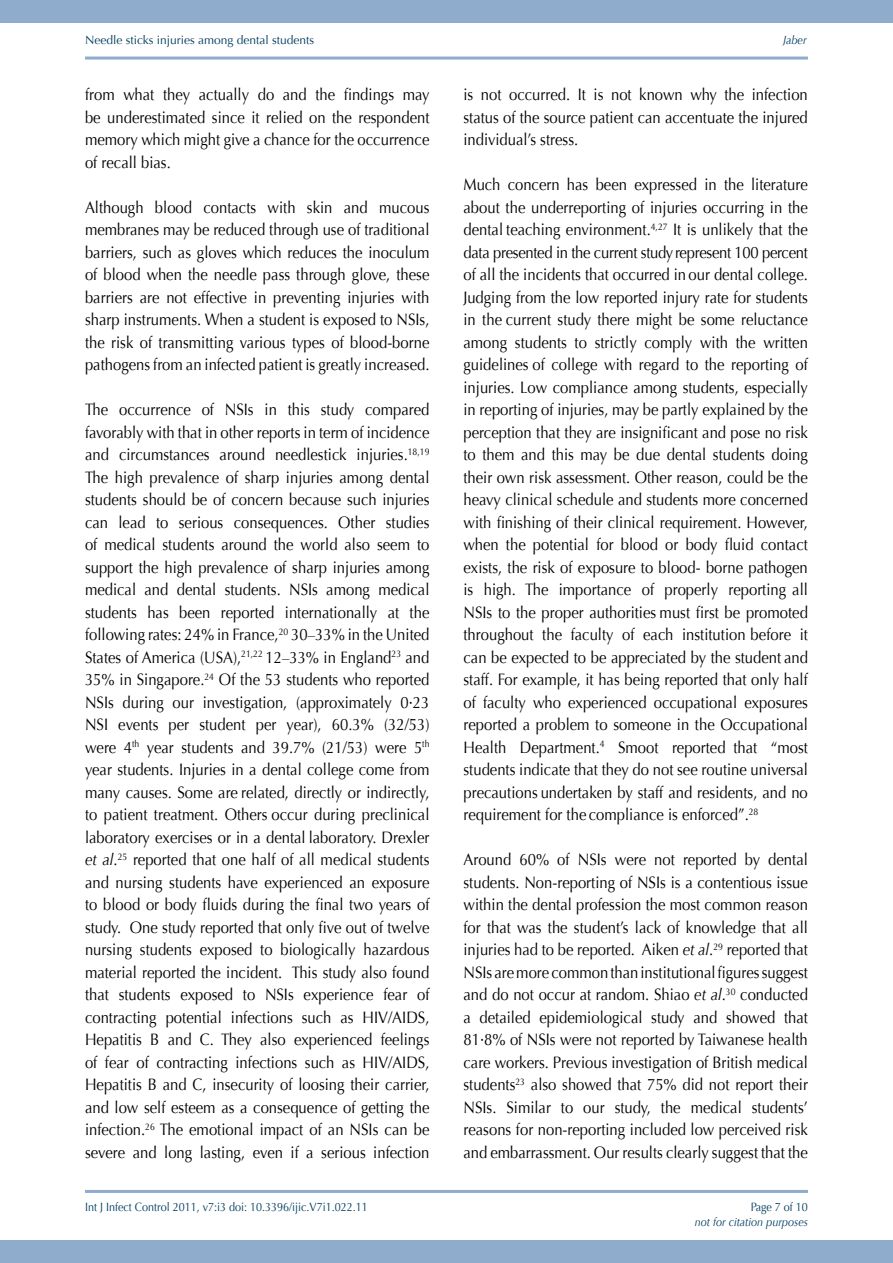
<style>
.page{position:relative;width:893px;height:1263px;background:#fff}
.page>*{position:absolute;margin:0;border:0;box-sizing:border-box;transform-origin:0 0}
.t1{font:16.5px/22.5px "Optima";color:#000;text-align:justify;scale:.9 1}
.t2{font:12px "Optima";color:#003e61;scale:.9 1}
.t3{font:12px "Optima";color:#003e61}
.t4{font:italic 12px "Optima";color:#003e61;scale:.9 1}
.s1{font-style:italic}
</style>
<div class="page">
<div style="left:0;top:0;width:893px;height:23px;background:#8faccd"></div>
<div style="left:0;top:1240px;width:893px;height:23px;background:#8faccd"></div>
<hr style="left:85px;top:1190px;width:723px;height:3px;background:#8faccd">
<hr style="left:85px;top:57px;width:723px;height:3px;background:#8faccd">
<p class="t3" style="left:85px;top:33px;width:231px">Needle sticks injuries among dental students</p>
<p class="t4" style="left:783px;top:33px;width:28px">Jaber</p>
<p class="t1" style="left:85px;top:84px;width:384px">from what they actually do and the findings may be underestimated since it relied on the respondent memory which might give a chance for the occurrence of recall bias.</p>
<p class="t1" style="left:85px;top:196px;width:384px">Although blood contacts with skin and mucous membranes may be reduced through use of traditional barriers, such as gloves which reduces the inoculum of blood when the needle pass through glove, these barriers are not effective in preventing injuries with sharp instruments. When a student is exposed to NSIs, the risk of transmitting various types of blood-borne pathogens from an infected patient is greatly increased.</p>
<p class="t1" style="left:85px;top:399px;width:384px">The occurrence of NSIs in this study compared favorably with that in other reports in term of incidence and circumstances around needlestick injuries.<sup>18,19<br></sup>The high prevalence of sharp injuries among dental students should be of concern because such injuries can lead to serious consequences. Other studies of medical students around the world also seem to support the high prevalence of sharp injuries among medical and dental students. NSIs among medical students has been reported internationally at the following rates: 24% in France,<sup>20</sup> 30–33% in the United States of America (USA),<sup>21,22</sup> 12–33% in England<sup>23</sup> and 35% in Singapore.<sup>24</sup> Of the 53 students who reported NSIs during our investigation, (approximately 0·23<br>NSI events per student per year), 60.3% (32/53) were 4<sup>th</sup> year students and 39.7% (21/53) were 5<sup>th </sup>year students. Injuries in a dental college come from many causes. Some are related, directly or indirectly, to patient treatment. Others occur during preclinical laboratory exercises or in a dental laboratory. Drexler <span class="s1">et al</span>.<sup>25</sup> reported that one half of all medical students and nursing students have experienced an exposure to blood or body fluids during the final two years of study. One study reported that only five out of twelve nursing students exposed to biologically hazardous material reported the incident. This study also found that students exposed to NSIs experience fear of contracting potential infections such as HIV/AIDS, Hepatitis B and C. They also experienced feelings of fear of contracting infections such as HIV/AIDS, Hepatitis B and C, insecurity of loosing their carrier, and low self esteem as a consequence of getting the infection.<sup>26</sup> The emotional impact of an NSIs can be severe and long lasting, even if a serious infection</p>
<p class="t2" style="left:85px;top:1200px;width:316px">Int J Infect Control 2011, v7:i3 doi: 10.3396/ijic.V7i1.022.11</p>
<p class="t1" style="left:463px;top:84px;width:384px">is not occurred. It is not known why the infection status of the source patient can accentuate the injured individual’s stress.</p>
<p class="t1" style="left:463px;top:174px;width:384px">Much concern has been expressed in the literature about the underreporting of injuries occurring in the dental teaching environment.<sup>4,27</sup> It is unlikely that the data presented in the current studyrepresent 100 percent of all the incidents that occurred in our dental college.<br>Judging from the low reported injury rate for students in the current study there might be some reluctance among students to strictly comply with the written guidelines of college with regard to the reporting of injuries. Low compliance among students, especially in reporting of injuries, may be partly explained by the perception that they are insignificant and pose no risk to them and this may be due dental students doing their own risk assessment. Other reason, could be the heavy clinical schedule and students more concerned with finishing of their clinical requirement. However, when the potential for blood or body fluid contact exists, the risk of exposure to blood- borne pathogen is high. The importance of properly reporting all NSIs to the proper authorities must first be promoted throughout the faculty of each institution before it can be expected to be appreciated by the student and staff. For example, it has being reported that only half of faculty who experienced occupational exposures reported a problem to someone in the Occupational Health Department.<sup>4</sup> Smoot reported that “most students indicate that they do not see routine universal precautions undertaken by staff and residents, and no requirement for the compliance is enforced”.<sup>28</sup></p>
<p class="t1" style="left:463px;top:849px;width:384px">Around 60% of NSIs were not reported by dental students. Non-reporting of NSIs is a contentious issue within the dental profession the most common reason for that was the student’s lack of knowledge that all injuries had to be reported. Aiken <span class="s1">et al</span>.<sup>29</sup> reported that NSIs are more common than institutional figures suggest and do not occur at random. Shiao <span class="s1">et al</span>.<sup>30</sup> conducted a detailed epidemiological study and showed that 81·8% of NSIs were not reported by Taiwanese health care workers. Previous investigation of British medical students<sup>23</sup> also showed that 75% did not report their NSIs. Similar to our study, the medical students’ reasons for non-reporting included low perceived risk and embarrassment. Our results clearly suggest that the</p>
<p class="t2" style="left:751px;top:1200px;width:65px">Page 7 of 10</p>
<p class="t4" style="left:695px;top:1215px;width:127px">not for citation purposes</p>
</div>
